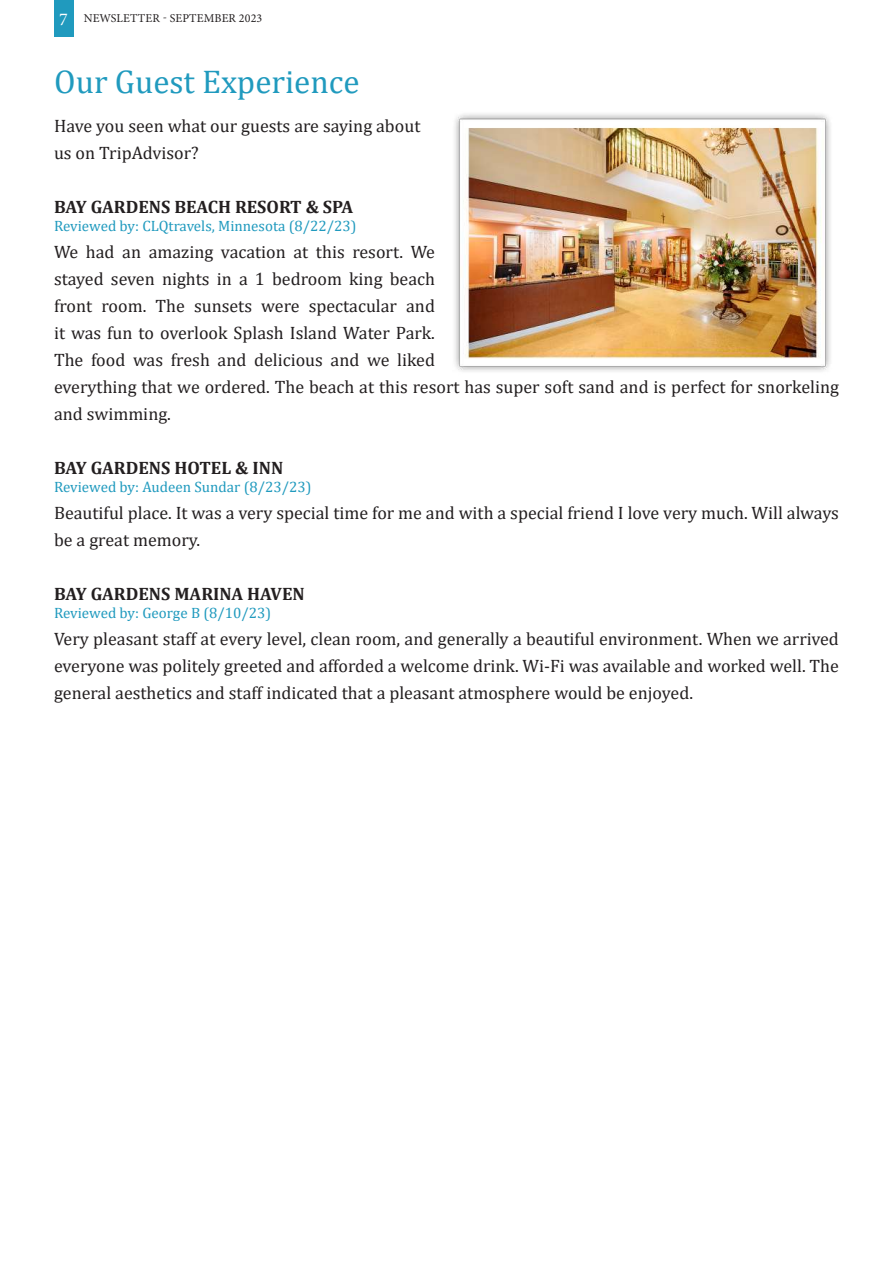
<style>
.page{position:relative;width:893px;height:1263px;background:#fff}
.page>*{position:absolute;margin:0;border:0;box-sizing:border-box;transform-origin:0 0}
.t1{font:33px "Cambria";color:#209abe}
.t2{font:18px/27px "Cambria";color:#231f20}
.t3{font:700 18px "Cambria";color:#231f20}
.t4{font:15px "Cambria";color:#209abe}
.t5{font:12px "Minion Pro";letter-spacing:.01em;color:#231f20}
.s1{font-size:18px;color:#fff}
</style>
<div class="page">
<div style="left:54px;top:0;width:19px;height:36px;background:#209abe"></div>
<img style="left:454px;top:114px;width:377px;height:258px">
<p class="t5" style="left:59px;top:11px;width:205px"><span class="s1">7</span> NEWSLETTER - SEPTEMBER 2023</p>
<h1 class="t1" style="left:54px;top:62px;width:307px">Our Guest Experience</h1>
<p class="t2" style="left:54px;top:112px;width:368px">Have you seen what our guests are saying about us on TripAdvisor?</p>
<p class="t3" style="left:54px;top:194px;width:301px">BAY GARDENS BEACH RESORT &amp; SPA</p>
<p class="t4" style="left:54px;top:217px;width:304px">Reviewed by: CLQtravels, Minnesota (8/22/23)</p>
<p class="t2" style="left:54px;top:238px;width:786px">We had an amazing vacation at this resort. We<br>stayed seven nights in a 1 bedroom king beach<br>front room. The sunsets were spectacular and<br>it was fun to overlook Splash Island Water Park.<br>The food was fresh and delicious and we liked<br>everything that we ordered. The beach at this resort has super soft sand and is perfect for snorkeling and swimming.</p>
<p class="t3" style="left:54px;top:455px;width:231px">BAY GARDENS HOTEL &amp; INN</p>
<p class="t4" style="left:54px;top:478px;width:259px">Reviewed by: Audeen Sundar (8/23/23)</p>
<p class="t2" style="left:54px;top:499px;width:786px">Beautiful place. It was a very special time for me and with a special friend I love very much. Will always be a great memory.</p>
<p class="t3" style="left:54px;top:581px;width:252px">BAY GARDENS MARINA HAVEN</p>
<p class="t4" style="left:54px;top:604px;width:219px">Reviewed by: George B (8/10/23)</p>
<p class="t2" style="left:54px;top:625px;width:786px;text-align:justify">Very pleasant staff at every level, clean room, and generally a beautiful environment. When we arrived everyone was politely greeted and afforded a welcome drink. Wi-Fi was available and worked well. The general aesthetics and staff indicated that a pleasant atmosphere would be enjoyed.</p>
</div>
